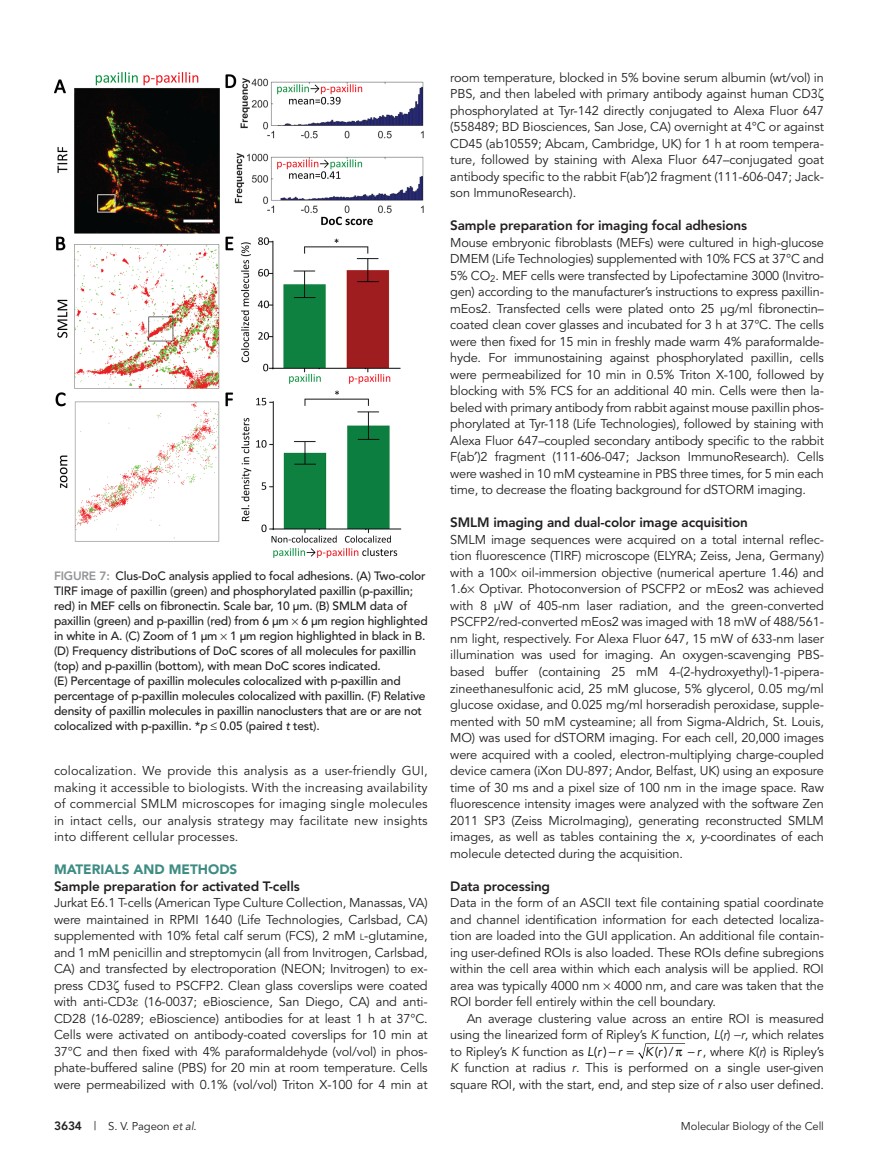
<style>
.page{position:relative;width:878px;height:1175px;background:#fff}
.page>*{position:absolute;margin:0;border:0;box-sizing:border-box;transform-origin:0 0}
.H2afterH1{font:800 13.5px "Avenir";letter-spacing:-.01em;color:#231f20}
.t1{font:900 13.5px "Avenir";color:#3e8c83}
.ParaFL{font:12.75px/16.5px "Avenir";letter-spacing:-.01em;color:#231f20;text-align:justify}
.Para{font:12.75px/16.5px "Avenir";letter-spacing:-.01em;color:#231f20;text-align:justify}
.FigCaption{font:500 12px/15px "Avenir";letter-spacing:-.015em;color:#231f20}
.t2{font:11.25px "Avenir";letter-spacing:-.01em;color:#231f20}
.s1{font-weight:800;color:#939598}
.s2{font-style:italic}
.s3{font-size:8.85px}
.s4{font-style:italic;color:#000}
.s5{color:#000}
.s6{font-weight:800;font-size:12px}
.s7{font-size:12px}
</style>
<div class="page">
<img style="left:54px;top:72px;width:369px;height:485px">
<svg style="left:638px;top:1043px;width:47px;height:15px"></svg>
<p class="FigCaption" style="left:54px;top:569px;width:375px"><span class="s1">FIGURE 7:</span> Clus-DoC analysis applied to focal adhesions. (A) Two-color TIRF image of paxillin (green) and phosphorylated paxillin (p-paxillin; red) in MEF cells on fibronectin. Scale bar, 10 μm. (B) SMLM data of paxillin (green) and p-paxillin (red) from 6 μm 6 μm region highlighted in white in A. (C) Zoom of 1 μm 1 μm region highlighted in black in B. (D) Frequency distributions of DoC scores of all molecules for paxillin (top) and p-paxillin (bottom), with mean DoC scores indicated.<br>(E) Percentage of paxillin molecules colocalized with p-paxillin and percentage of p-paxillin molecules colocalized with paxillin. (F) Relative density of paxillin molecules in paxillin nanoclusters that are or are not colocalized with p-paxillin. *<span class="s2">p</span> ≤ 0.05 (paired <span class="s2">t</span> test).</p>
<p class="Para" style="left:54px;top:762px;width:375px">colocalization. We provide this analysis as a user-friendly GUI, making it accessible to biologists. With the increasing availability of commercial SMLM microscopes for imaging single molecules in intact cells, our analysis strategy may facilitate new insights into different cellular processes.</p>
<h1 class="t1" style="left:54px;top:861px;width:185px">MATERIALS AND METHODS</h1>
<p class="H2afterH1" style="left:54px;top:878px;width:247px">Sample preparation for activated T-cells</p>
<p class="ParaFL" style="left:54px;top:894px;width:375px">Jurkat E6.1 T-cells (American Type Culture Collection, Manassas, VA) were maintained in RPMI 1640 (Life Technologies, Carlsbad, CA) supplemented with 10% fetal calf serum (FCS), 2 mM <span class="s3">l</span>-glutamine, and 1 mM penicillin and streptomycin (all from Invitrogen, Carlsbad, CA) and transfected by electroporation (NEON; Invitrogen) to ex&shy;press CD3 fused to PSCFP2. Clean glass coverslips were coated with anti-CD3 (16-0037; eBioscience, San Diego, CA) and anti-CD28 (16-0289; eBioscience) antibodies for at least 1 h at 37°C.<br>Cells were activated on antibody-coated coverslips for 10 min at 37°C and then fixed with 4% paraformaldehyde (vol/vol) in phos&shy;phate-buffered saline (PBS) for 20 min at room temperature. Cells were permeabilized with 0.1% (vol/vol) Triton X-100 for 4 min at</p>
<p class="ParaFL" style="left:450px;top:69px;width:375px;text-align:left">room temperature, blocked in 5% bovine serum albumin (wt/vol) in PBS, and then labeled with primary antibody against human CD3 phosphorylated at Tyr-142 directly conjugated to Alexa Fluor 647 (558489; BD Biosciences, San Jose, CA) overnight at 4°C or against CD45 (ab10559; Abcam, Cambridge, UK) for 1 h at room tempera&shy;ture, followed by staining with Alexa Fluor 647–conjugated goat antibody specific to the rabbit F(ab )2 fragment (111-606-047; Jack&shy;son ImmunoResearch).</p>
<h2 class="H2afterH1" style="left:450px;top:218px;width:298px">Sample preparation for imaging focal adhesions</h2>
<p class="ParaFL" style="left:450px;top:234px;width:375px">Mouse embryonic fibroblasts (MEFs) were cultured in high-glucose DMEM (Life Technologies) supplemented with 10% FCS at 37°C and 5% CO<sub>2</sub>. MEF cells were transfected by Lipofectamine 3000 (Invitro&shy;gen) according to the manufacturer’s instructions to express paxillin&shy;mEos2. Transfected cells were plated onto 25 μg/ml fibronectin– coated clean cover glasses and incubated for 3 h at 37°C. The cells were then fixed for 15 min in freshly made warm 4% paraformalde&shy;hyde. For immunostaining against phosphorylated paxillin, cells were permeabilized for 10 min in 0.5% Triton X-100, followed by blocking with 5% FCS for an additional 40 min. Cells were then la&shy;beled with primary antibody from rabbit against mouse paxillin phos&shy;phorylated at Tyr-118 (Life Technologies), followed by staining with Alexa Fluor 647–coupled secondary antibody specific to the rabbit F(ab )2 fragment (111-606-047; Jackson ImmunoResearch). Cells were washed in 10 mM cysteamine in PBS three times, for 5 min each time, to decrease the floating background for dSTORM imaging.</p>
<h2 class="H2afterH1" style="left:450px;top:515px;width:299px">SMLM imaging and dual-color image acquisition</h2>
<p class="ParaFL" style="left:450px;top:531px;width:375px">SMLM image sequences were acquired on a total internal reflec&shy;tion fluorescence (TIRF) microscope (ELYRA; Zeiss, Jena, Germany) with a 100 oil-immersion objective (numerical aperture 1.46) and 1.6 Optivar. Photoconversion of PSCFP2 or mEos2 was achieved with 8 μW of 405-nm laser radiation, and the green-converted PSCFP2/red-converted mEos2 was imaged with 18 mW of 488/561- nm light, respectively. For Alexa Fluor 647, 15 mW of 633-nm laser illumination was used for imaging. An oxygen-scavenging PBS&shy;based buffer (containing 25 mM 4-(2-hydroxyethyl)-1-pipera&shy;zineethanesulfonic acid, 25 mM glucose, 5% glycerol, 0.05 mg/ml glucose oxidase, and 0.025 mg/ml horseradish peroxidase, supple&shy;mented with 50 mM cysteamine; all from Sigma-Aldrich, St. Louis, MO) was used for dSTORM imaging. For each cell, 20,000 images were acquired with a cooled, electron-multiplying charge-coupled device camera (iXon DU-897; Andor, Belfast, UK) using an exposure time of 30 ms and a pixel size of 100 nm in the image space. Raw fluorescence intensity images were analyzed with the software Zen 2011 SP3 (Zeiss MicroImaging), generating reconstructed SMLM images, as well as tables containing the <span class="s2">x</span>, <span class="s2">y</span>-coordinates of each molecule detected during the acquisition.</p>
<h2 class="H2afterH1" style="left:450px;top:878px;width:101px">Data processing</h2>
<p class="ParaFL" style="left:450px;top:894px;width:375px">Data in the form of an ASCII text file containing spatial coordinate and channel identification information for each detected localiza&shy;tion are loaded into the GUI application. An additional file contain&shy;ing user-defined ROIs is also loaded. These ROIs define subregions within the cell area within which each analysis will be applied. ROI area was typically 4000 nm 4000 nm, and care was taken that the ROI border fell entirely within the cell boundary.</p>
<p class="Para" style="left:450px;top:1010px;width:375px;text-indent:16px">An average clustering value across an entire ROI is measured using the linearized form of Ripley’s <span class="s2">K</span> function, <span class="s2">L</span>(<span class="s2">r</span>) −<span class="s2">r</span>, which relates to Ripley’s <span class="s2">K</span> function as <span class="s4">L r</span><span class="s5">( )</span> <span class="s5">−</span> <span class="s4">r</span></p>
<p class="ParaFL" style="left:645px;top:1043px;width:180px"><span class="s4">K</span><span class="s5">( )</span><span class="s4">r</span> <span class="s5">/</span> <span class="s5">−</span> <span class="s4">r</span> , where <span class="s2">K</span>(<span class="s2">r</span>) is Ripley’s</p>
<p class="Para" style="left:450px;top:1059px;width:375px"><span class="s2">K</span> function at radius <span class="s2">r</span>. This is performed on a single user-given square ROI, with the start, end, and step size of <span class="s2">r</span> also user defined.</p>
<p class="t2" style="left:54px;top:1119px;width:144px"><span class="s6">3634</span> <span class="s7">|</span> S. V. Pageon <span class="s2">et al</span>.</p>
<p class="t2" style="left:681px;top:1119px;width:144px">Molecular Biology of the Cell</p>
</div>
